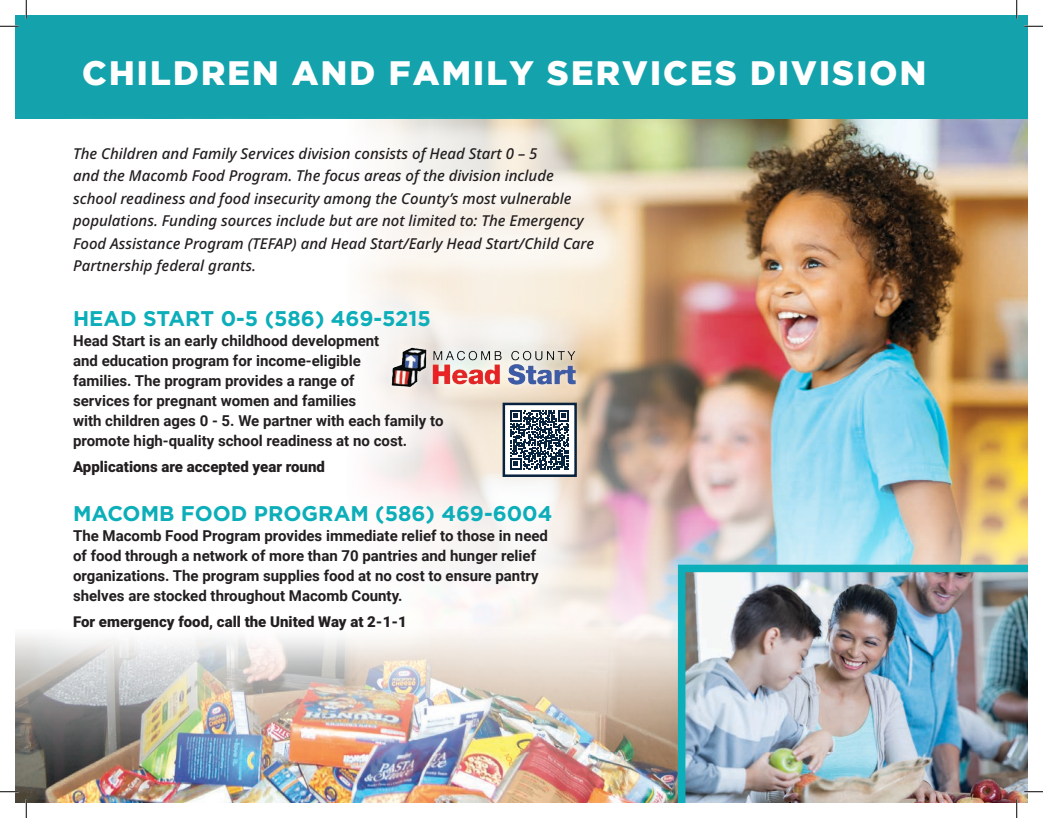
<style>
.page{position:relative;width:1043px;height:818px;background:#fff}
.page>*{position:absolute;margin:0;border:0;box-sizing:border-box;transform-origin:0 0}
.t1{font:900 33.75px "Gotham";letter-spacing:.065em;color:#fff}
.t2{font:700 21.25px "Gotham HTF";color:#0caeb9}
.Body_Copy{font:700 15px/20px "Roboto";color:#231f20}
.t3{font:italic 500 15px/22.5px "Noto Sans";color:#231f20}
.Body_Copy-2{font:900 15px "Roboto";color:#231f20}
</style>
<div class="page">
<img style="left:15px;top:635px;width:663px;height:167px">
<img style="left:593px;top:118px;width:435px;height:543px">
<div style="left:31px;top:268px;width:562px;height:403px;background:#fff;opacity:.65"></div>
<div style="left:15px;top:15px;width:1013px;height:103px;background:#14a3ac"></div>
<div style="left:41px;top:114px;width:585px;height:193px;background:#fff;opacity:.58"></div>
<div style="left:383px;top:340px;width:200px;height:54px;background:#fff;opacity:.75"></div>
<img style="left:381px;top:342px;width:210px;height:49px">
<img style="left:678px;top:564px;width:350px;height:238px">
<div style="left:504px;top:404px;width:71px;height:71px;background:#fff"></div>
<svg style="left:510px;top:410px;width:59px;height:59px"></svg>
<div style="left:502px;top:402px;width:75px;height:75px;border:2px solid #08233e"></div>
<svg style="left:0;top:25px;width:19px;height:2px"></svg>
<svg style="left:1024px;top:25px;width:18px;height:2px"></svg>
<svg style="left:0;top:790px;width:19px;height:2px"></svg>
<svg style="left:1024px;top:790px;width:18px;height:2px"></svg>
<svg style="left:25px;top:0;width:2px;height:19px"></svg>
<svg style="left:25px;top:799px;width:2px;height:19px"></svg>
<svg style="left:1015px;top:0;width:2px;height:19px"></svg>
<svg style="left:1015px;top:799px;width:2px;height:19px"></svg>
<p class="t1" style="left:82px;top:53px;width:845px">CHILDREN AND FAMILY SERVICES DIVISION</p>
<p class="t3" style="left:73px;top:142px;width:522px">The Children and Family Services division consists of Head Start 0 – 5<br>and the Macomb Food Program. The focus areas of the division include school readiness and food insecurity among the County’s most vulnerable populations. Funding sources include but are not limited to: The Emergency Food Assistance Program (TEFAP) and Head Start/Early Head Start/Child Care Partnership federal grants.</p>
<p class="t2" style="left:73px;top:306px;width:359px">HEAD START 0-5 (586) 469-5215</p>
<p class="Body_Copy" style="left:73px;top:330px;width:372px">Head Start is an early childhood development<br>and education program for income-eligible<br>families. The program provides a range of<br>services for pregnant women and families<br>with children ages 0 - 5. We partner with each family to promote high-quality school readiness at no cost.</p>
<p class="Body_Copy-2" style="left:73px;top:456px;width:253px">Applications are accepted year round</p>
<p class="t2" style="left:73px;top:501px;width:481px">MACOMB FOOD PROGRAM (586) 469-6004</p>
<p class="Body_Copy" style="left:73px;top:525px;width:476px">The Macomb Food Program provides immediate relief to those in need of food through a network of more than 70 pantries and hunger relief organizations. The program supplies food at no cost to ensure pantry shelves are stocked throughout Macomb County.</p>
<p class="Body_Copy-2" style="left:73px;top:610px;width:335px">For emergency food, call the United Way at 2-1-1</p>
</div>
